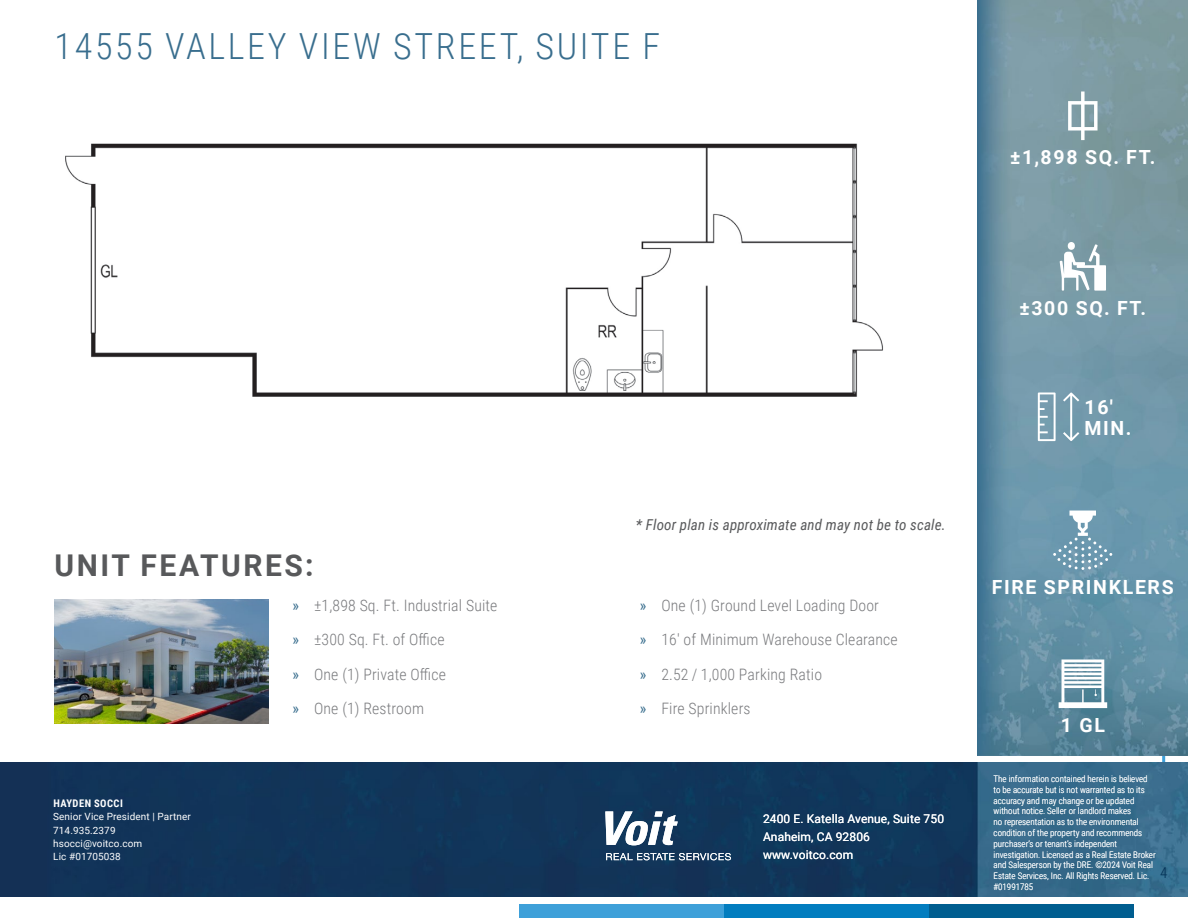
<style>
.page{position:relative;width:1188px;height:918px;background:#fff}
.page>*{position:absolute;margin:0;border:0;box-sizing:border-box;transform-origin:0 0}
.t1{font:300 36px "Roboto Condensed";letter-spacing:.075em;color:#396e8e}
.t2{font:700 30px "Roboto";letter-spacing:.085em;color:#58595b}
.Subhead{font:700 19.5px/21px "Roboto";letter-spacing:.085em;color:#fff}
.t3{font:300 15.75px "Roboto Condensed";letter-spacing:.01em;color:#797a7d}
.t4{font:italic 15px "Roboto Condensed";letter-spacing:.01em;color:#58595b}
.t5{font:300 15px "Roboto Condensed";color:#003055}
.Broker_Info{font:12px "Roboto";letter-spacing:.01em;color:#fff}
.t6{font:700 10.5px "Roboto Condensed";letter-spacing:.045em;color:#fff}
.t7{font:9.9px/13.4px "Roboto";letter-spacing:.01em;color:#fff}
.Disclaimer{font:300 9px/10.8px "Roboto Condensed";color:#fff}
.s1{font-weight:400;color:#396e8e}
</style>
<div class="page">
<div style="left:519px;top:904px;width:205px;height:14px;background:#3ea0d9"></div>
<div style="left:724px;top:904px;width:205px;height:14px;background:#027dbf"></div>
<div style="left:929px;top:904px;width:205px;height:14px;background:#005e90"></div>
<img style="left:0;top:763px;width:1188px;height:133px">
<img style="left:977px;top:0;width:211px;height:756px">
<img style="left:54px;top:599px;width:215px;height:125px">
<svg style="left:606px;top:853px;width:125px;height:7px"></svg>
<svg style="left:605px;top:811px;width:73px;height:34px"></svg>
<svg style="left:1053px;top:511px;width:59px;height:59px;background:#82a8bb"></svg>
<svg style="left:1038px;top:393px;width:18px;height:48px"></svg>
<svg style="left:1063px;top:392px;width:16px;height:49px"></svg>
<svg style="left:1059px;top:659px;width:48px;height:49px"></svg>
<svg style="left:1060px;top:244px;width:46px;height:47px"></svg>
<div style="left:1068px;top:242px;width:7px;height:8px;background:#fff;border-radius:4px"></div>
<svg style="left:1068px;top:91px;width:30px;height:49px"></svg>
<img style="left:65px;top:143px;width:818px;height:254px">
<p class="t1" style="left:55px;top:21px;width:607px">14555 VALLEY VIEW STREET, SUITE F</p>
<p class="Subhead" style="left:1010px;top:146px;width:147px">±1,898 SQ. FT.</p>
<h2 class="t2" style="left:55px;top:544px;width:260px">UNIT FEATURES:</h2>
<p class="t6" style="left:53px;top:796px;width:71px">HAYDEN SOCCI</p>
<p class="t7" style="left:53px;top:810px;width:139px">Senior Vice President | Partner<br>714.935.2379 hsocci@voitco.com<br>Lic #01705038</p>
<p class="t3" style="left:292px;top:594px;width:206px"><span class="s1">»</span> ±1,898 Sq. Ft. Industrial Suite</p>
<p class="t3" style="left:292px;top:629px;width:154px"><span class="s1">»</span> ±300 Sq. Ft. of Office</p>
<p class="t3" style="left:292px;top:663px;width:155px"><span class="s1">»</span> One (1) Private Office</p>
<p class="t3" style="left:292px;top:698px;width:133px"><span class="s1">»</span> One (1) Restroom</p>
<h3 class="t4" style="left:636px;top:514px;width:311px">* Floor plan is approximate and may not be to scale.</h3>
<p class="t3" style="left:640px;top:594px;width:241px"><span class="s1">»</span> One (1) Ground Level Loading Door</p>
<p class="t3" style="left:640px;top:629px;width:259px"><span class="s1">»</span> 16' of Minimum Warehouse Clearance</p>
<p class="t3" style="left:640px;top:663px;width:184px"><span class="s1">»</span> 2.52 / 1,000 Parking Ratio</p>
<p class="t3" style="left:640px;top:698px;width:112px"><span class="s1">»</span> Fire Sprinklers</p>
<p class="Broker_Info" style="left:763px;top:811px;width:183px">2400 E. Katella Avenue, Suite 750</p>
<p class="Broker_Info" style="left:763px;top:829px;width:108px">Anaheim, CA 92806</p>
<p class="Broker_Info" style="left:763px;top:847px;width:92px">www.voitco.com</p>
<p class="Subhead" style="left:1020px;top:296px;width:128px">±300 SQ. FT.</p>
<h3 class="Subhead" style="left:1085px;top:396px;width:48px">16'<br>MIN.</h3>
<h3 class="Subhead" style="left:992px;top:575px;width:184px">FIRE SPRINKLERS</h3>
<h3 class="Subhead" style="left:1061px;top:714px;width:46px">1 GL</h3>
<p class="Disclaimer" style="left:994px;top:773px;width:164px">The information contained herein is believed to be accurate but is not warranted as to its accuracy and may change or be updated without notice. Seller or landlord makes<br>no representation as to the environmental condition of the property and recommends purchaser’s or tenant’s independent investigation. Licensed as a Real Estate Broker and Salesperson by the DRE. ©2024 Voit Real Estate Services, Inc. All Rights Reserved. Lic. #01991785</p>
<h3 class="t5" style="left:1160px;top:862px;width:9px">4</h3>
</div>
